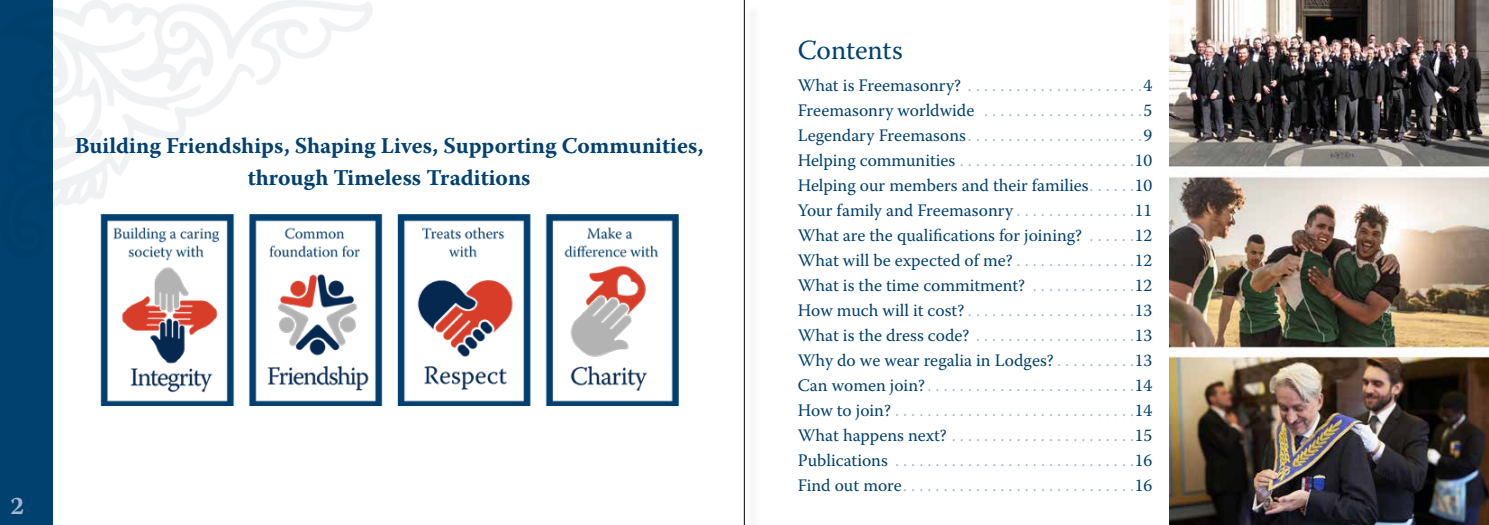
<style>
.page{position:relative;width:1489px;height:525px;background:#fff}
.page>*{position:absolute;margin:0;border:0;box-sizing:border-box;transform-origin:0 0}
.t1{font:27.5px "Warnock Pro";color:#004170}
.t2{font:700 25px "Warnock Pro";color:#a3b8cf}
.t3{font:700 22.5px/31.5px "Warnock Pro";color:#004170;text-align:center}
.t4{font:17.5px/25px "Warnock Pro";color:#004170;text-align:justify}
.s1{color:#a2b7ce}
</style>
<div class="page">
<div style="left:0;top:0;width:53px;height:524px;background:#004170"></div>
<img style="left:100px;top:214px;width:579px;height:191px">
<div style="left:746px;top:4px;width:14px;height:520px;background:#f8f8f8"></div>
<hr style="left:744px;top:0;width:1px;height:524px;background:#000">
<img style="left:1169px;top:0;width:319px;height:524px">
<p class="t3" style="left:75px;top:129px;width:630px">Building Friendships, Shaping Lives, Supporting Communities, through Timeless Traditions</p>
<h2 class="t2" style="left:11px;top:490px;width:15px">2</h2>
<h1 class="t1" style="left:797px;top:33px;width:107px">Contents</h1>
<p class="t4" style="left:797px;top:72px;width:356px">What is Freemasonry? <span class="s1">. . . . . . . . . . . . . . . . . . . . .</span> 4<br>Freemasonry worldwide <span class="s1">. . . . . . . . . . . . . . . . . . .</span> 5<br>Legendary Freemasons <span class="s1">. . . . . . . . . . . . . . . . . . . . .</span> 9<br>Helping communities <span class="s1">. . . . . . . . . . . . . . . . . . . . .</span> 10<br>Helping our members and their families <span class="s1">. . . . .</span> 10<br>Your family and Freemasonry <span class="s1">. . . . . . . . . . . . . .</span> 11<br>What are the qualifications for joining? <span class="s1">. . . . .</span> 12<br>What will be expected of me? <span class="s1">. . . . . . . . . . . . . .</span> 12<br>What is the time commitment? <span class="s1">. . . . . . . . . . . .</span> 12<br>How much will it cost? <span class="s1">. . . . . . . . . . . . . . . . . . . .</span> 13<br>What is the dress code? <span class="s1">. . . . . . . . . . . . . . . . . . .</span> 13<br>Why do we wear regalia in Lodges? <span class="s1">. . . . . . . . .</span> 13<br>Can women join? <span class="s1">. . . . . . . . . . . . . . . . . . . . . . . . .</span> 14<br>How to join? <span class="s1">. . . . . . . . . . . . . . . . . . . . . . . . . . . . .</span> 14<br>What happens next? <span class="s1">. . . . . . . . . . . . . . . . . . . . . .</span> 15<br>Publications <span class="s1">. . . . . . . . . . . . . . . . . . . . . . . . . . . . .</span> 16<br>Find out more <span class="s1">. . . . . . . . . . . . . . . . . . . . . . . . . . . .</span> 16</p>
</div>
